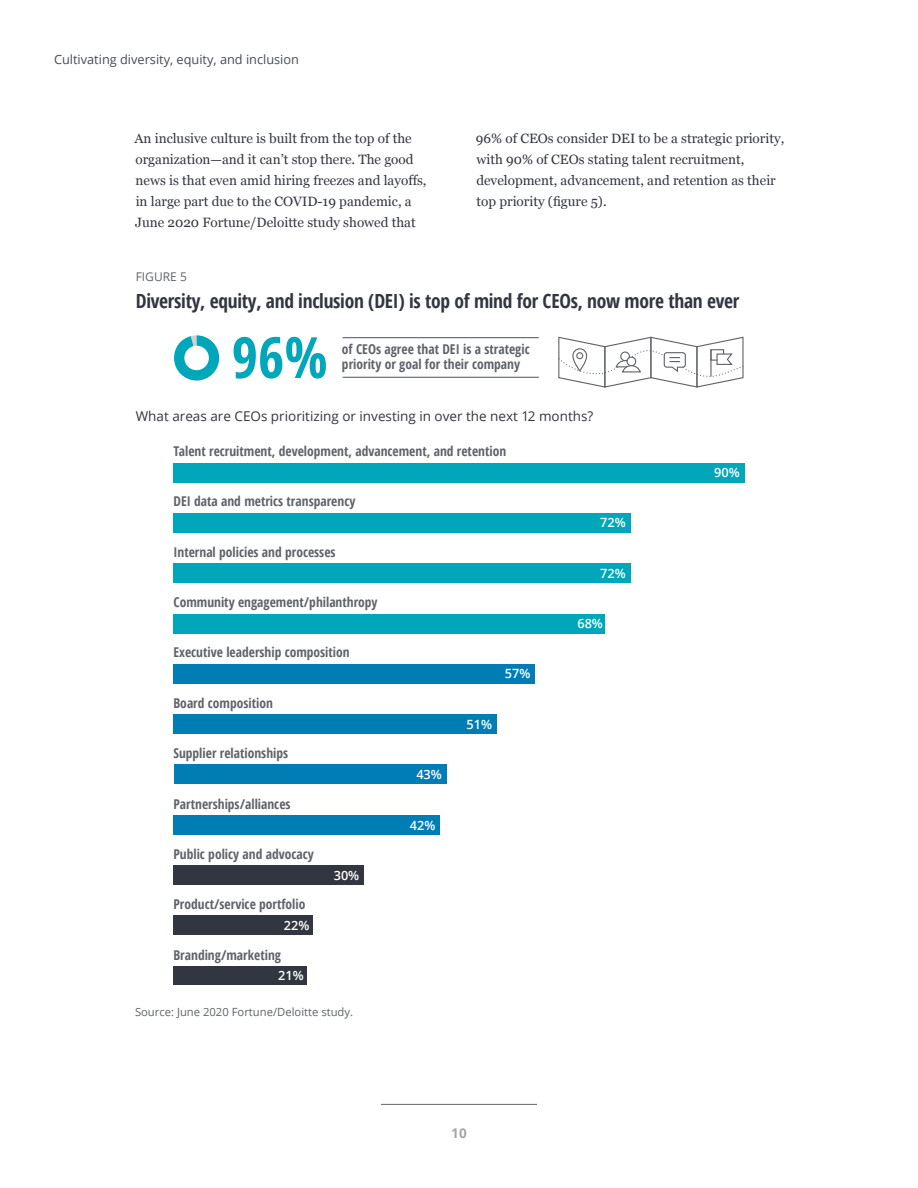
<style>
.page{position:relative;width:918px;height:1188px;background:#fff}
.page>*{position:absolute;margin:0;border:0;box-sizing:border-box;transform-origin:0 0}
.t1{font:700 condensed 57px "Open Sans";color:#00a6b9}
.t2{font:700 condensed 19.5px "Open Sans";letter-spacing:-.015em;color:#323640}
.t3{font:700 condensed 13.5px/15px "Open Sans";color:#5f6369}
.t4{font:13.5px/21px "Georgia";color:#323640}
.t5{font:13.5px "Open Sans";color:#323640}
.t6{font:700 13.5px "Open Sans";color:#a3a7a9}
.t7{font:12.75px "Open Sans";color:#464b54}
.t8{font:600 12.75px "Open Sans";color:#fff}
.t9{font:12px "Open Sans";color:#5f6369}
.t10{font:11.25px "Open Sans";color:#5f6369}
</style>
<div class="page">
<hr style="left:381px;top:1104px;width:156px;height:1px;background:#5f6369">
<div style="left:174px;top:463px;width:571px;height:19px;background:#00a6b9"></div>
<div style="left:174px;top:513px;width:457px;height:19px;background:#00a6b9"></div>
<div style="left:174px;top:564px;width:457px;height:19px;background:#00a6b9"></div>
<div style="left:174px;top:614px;width:431px;height:19px;background:#00a6b9"></div>
<div style="left:174px;top:664px;width:361px;height:19px;background:#007db5"></div>
<div style="left:174px;top:715px;width:323px;height:19px;background:#007db5"></div>
<div style="left:174px;top:765px;width:273px;height:19px;background:#007db5"></div>
<div style="left:174px;top:815px;width:266px;height:19px;background:#007db5"></div>
<div style="left:174px;top:865px;width:190px;height:20px;background:#323640"></div>
<div style="left:174px;top:916px;width:139px;height:19px;background:#323640"></div>
<div style="left:174px;top:966px;width:133px;height:19px;background:#323640"></div>
<hr style="left:343px;top:377px;width:196px;height:1px;background:#5f6369">
<hr style="left:343px;top:337px;width:196px;height:1px;background:#5f6369">
<svg style="left:174px;top:335px;width:45px;height:46px"></svg>
<div style="left:184px;top:346px;width:25px;height:24px;background:#fff;border-radius:50%"></div>
<svg style="left:558px;top:336px;width:186px;height:52px"></svg>
<p class="t7" style="left:54px;top:50px;width:247px">Cultivating diversity, equity, and inclusion</p>
<p class="t4" style="left:134px;top:127px;width:294px">An inclusive culture is built from the top of the organization—and it can’t stop there. The good news is that even amid hiring freezes and layoffs, in large part due to the COVID-19 pandemic, a June 2020 Fortune/Deloitte study showed that</p>
<p class="t4" style="left:476px;top:127px;width:310px">96% of CEOs consider DEI to be a strategic priority, with 90% of CEOs stating talent recruitment, development, advancement, and retention as their top priority (figure 5).</p>
<p class="t9" style="left:136px;top:268px;width:53px">FIGURE 5</p>
<h2 class="t2" style="left:136px;top:287px;width:605px">Diversity, equity, and inclusion (DEI) is top of mind for CEOs, now more than ever</h2>
<h1 class="t1" style="left:232px;top:318px;width:98px">96%</h1>
<p class="t3" style="left:342px;top:341px;width:189px">of CEOs agree that DEI is a strategic priority or goal for their company</p>
<p class="t5" style="left:136px;top:407px;width:459px">What areas are CEOs prioritizing or investing in over the next 12 months?</p>
<p class="t3" style="left:173px;top:443px;width:334px">Talent recruitment, development, advancement, and retention</p>
<p class="t3" style="left:173px;top:493px;width:183px">DEI data and metrics transparency</p>
<p class="t3" style="left:173px;top:544px;width:164px">Internal policies and processes</p>
<p class="t3" style="left:173px;top:594px;width:206px">Community engagement/philanthropy</p>
<p class="t3" style="left:173px;top:645px;width:178px">Executive leadership composition</p>
<p class="t3" style="left:173px;top:695px;width:101px">Board composition</p>
<p class="t3" style="left:173px;top:745px;width:116px">Supplier relationships</p>
<p class="t3" style="left:173px;top:796px;width:119px">Partnerships/alliances</p>
<p class="t3" style="left:173px;top:846px;width:142px">Public policy and advocacy</p>
<p class="t3" style="left:173px;top:897px;width:133px">Product/service portfolio</p>
<p class="t3" style="left:173px;top:947px;width:109px">Branding/marketing</p>
<p class="t8" style="left:600px;top:514px;width:27px">72%</p>
<p class="t8" style="left:600px;top:564px;width:27px">72%</p>
<p class="t8" style="left:577px;top:615px;width:27px">68%</p>
<p class="t8" style="left:505px;top:665px;width:27px">57%</p>
<p class="t8" style="left:467px;top:715px;width:27px">51%</p>
<p class="t8" style="left:416px;top:766px;width:27px">43%</p>
<p class="t8" style="left:410px;top:816px;width:27px">42%</p>
<p class="t8" style="left:334px;top:867px;width:27px">30%</p>
<p class="t8" style="left:284px;top:917px;width:27px">22%</p>
<p class="t8" style="left:278px;top:967px;width:27px">21%</p>
<p class="t10" style="left:135px;top:1004px;width:220px">Source: June 2020 Fortune/Deloitte study.</p>
<p class="t6" style="left:451px;top:1123px;width:17px">10</p>
<p class="t8" style="left:714px;top:464px;width:27px">90%</p>
</div>
